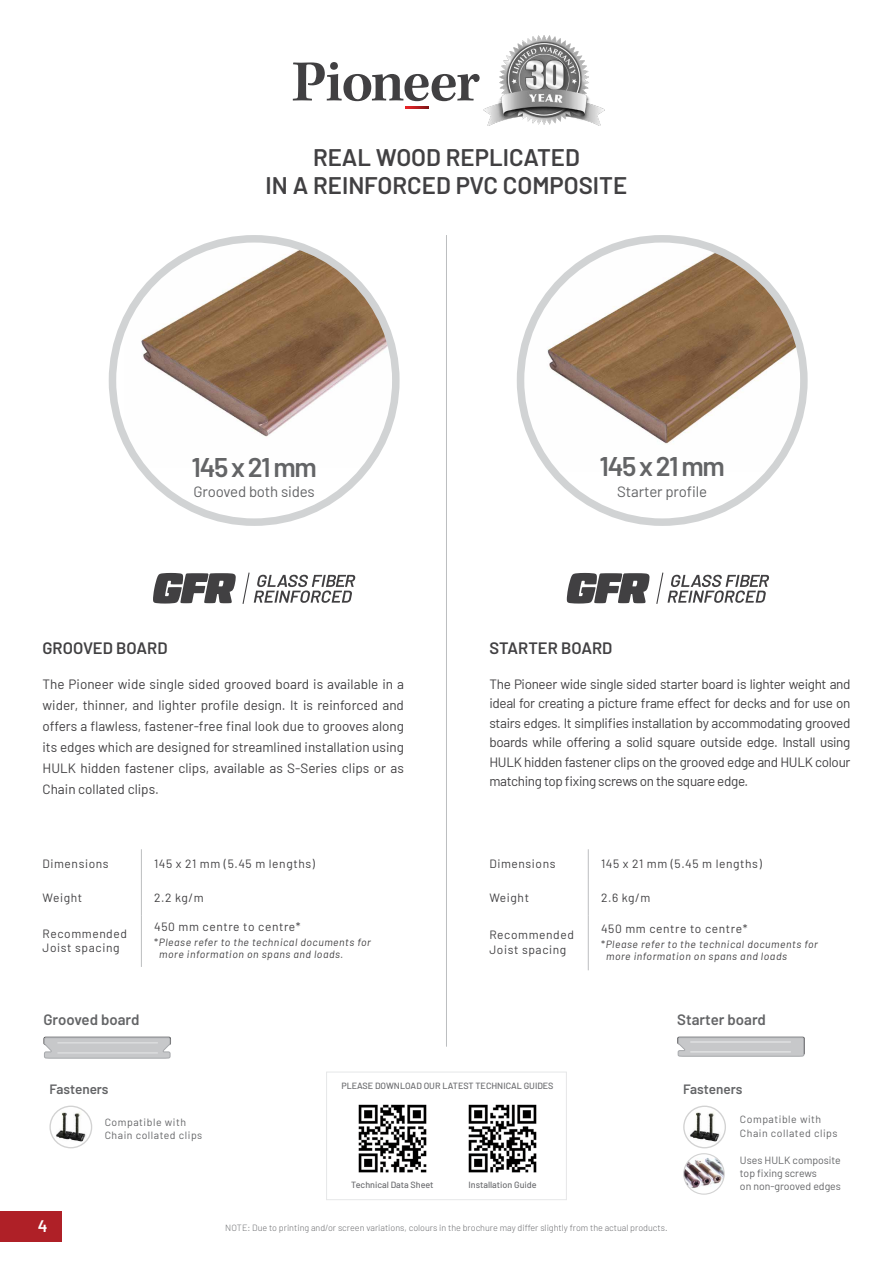
<style>
.page{position:relative;width:893px;height:1263px;background:#fff}
.page>*{position:absolute;margin:0;border:0;box-sizing:border-box;transform-origin:0 0}
.t1{font:600 27px "Barlow";letter-spacing:-.05em;color:#636466}
.t2{font:600 24px/28.2px "Barlow";color:#414042;text-align:center}
.t3{font:600 16.65px "Barlow";color:#fff}
.t4{font:600 16.5px "Barlow";color:#414042}
.t5{font:15px "Barlow";letter-spacing:-.01em;color:#636466}
.t6{font:600 15px "Barlow";color:#636466}
.t7{font:13.5px/19.5px "Barlow";letter-spacing:-.02em;color:#414042;text-align:justify}
.t8{font:600 13.5px "Barlow";color:#636466}
.t9{font:12px/14.4px "Barlow";letter-spacing:.05em;color:#414042}
.t10{font:italic 10.5px/12px "Barlow";letter-spacing:.05em;color:#414042}
.t11{font:10.5px/13.5px "Barlow";letter-spacing:.05em;color:#636466}
.t12{font:10.5px/12.6px "Barlow";color:#636466}
.t13{font:300 9px "Barlow";color:#6d6e71}
.t14{font:500 9px "Barlow";color:#6d6e71}
.s1{font-style:normal}
</style>
<div class="page">
<div style="left:0;top:1211px;width:62px;height:31px;background:#af2027"></div>
<img style="left:520px;top:239px;width:279px;height:233px">
<div style="left:517px;top:235px;width:291px;height:291px;border:8px solid #d1d3d4;border-radius:50%"></div>
<img style="left:124px;top:239px;width:267px;height:228px">
<div style="left:109px;top:235px;width:291px;height:291px;border:8px solid #d1d3d4;border-radius:50%"></div>
<svg style="left:567px;top:572px;width:202px;height:32px"></svg>
<hr style="left:588px;top:849px;width:1px;height:30px;background:#bcbec0">
<hr style="left:588px;top:879px;width:1px;height:36px;background:#bcbec0">
<hr style="left:588px;top:915px;width:1px;height:55px;background:#bcbec0">
<svg style="left:153px;top:573px;width:83px;height:30px"></svg>
<svg style="left:242px;top:572px;width:113px;height:32px"></svg>
<svg style="left:43px;top:1037px;width:128px;height:22px;background:#c5c6c8"></svg>
<hr style="left:58px;top:1042px;width:100px;height:1px;background:#e6e7e8">
<hr style="left:58px;top:1052px;width:100px;height:1px;background:#e6e7e8">
<hr style="left:141px;top:849px;width:1px;height:30px;background:#bcbec0">
<hr style="left:141px;top:879px;width:1px;height:36px;background:#bcbec0">
<hr style="left:141px;top:915px;width:1px;height:52px;background:#bcbec0">
<svg style="left:293px;top:62px;width:187px;height:39px"></svg>
<svg style="left:406px;top:106px;width:23px;height:3px"></svg>
<img style="left:484px;top:36px;width:120px;height:89px">
<hr style="left:446px;top:235px;width:1px;height:812px;background:#bcbec0">
<svg style="left:677px;top:1037px;width:128px;height:20px;background:#c4c5c7"></svg>
<hr style="left:691px;top:1041px;width:99px;height:1px;background:#e6e7e8">
<hr style="left:691px;top:1051px;width:99px;height:1px;background:#e6e7e8">
<img style="left:50px;top:1106px;width:42px;height:42px;border-radius:21px">
<div style="left:49px;top:1105px;width:43px;height:43px;border:1px solid #d2d2d2;border-radius:50%"></div>
<img style="left:684px;top:1106px;width:41px;height:42px;border-radius:21px">
<div style="left:683px;top:1105px;width:43px;height:43px;border:1px solid #d2d2d2;border-radius:50%"></div>
<img style="left:684px;top:1154px;width:40px;height:40px;border-radius:20px">
<div style="left:683px;top:1153px;width:42px;height:42px;border:1px solid #d2d2d2;border-radius:50%"></div>
<div style="left:326px;top:1072px;width:241px;height:128px;background:#fff;border:1px solid #e6e7e8"></div>
<img style="left:358px;top:1104px;width:69px;height:69px">
<img style="left:468px;top:1104px;width:69px;height:69px">
<h2 class="t2" style="left:266px;top:141px;width:363px">REAL WOOD REPLICATED<br>IN A REINFORCED PVC COMPOSITE</h2>
<h1 class="t1" style="left:192px;top:447px;width:127px">145 x 21 mm</h1>
<p class="t5" style="left:194px;top:481px;width:123px">Grooved both sides</p>
<p class="t4" style="left:43px;top:636px;width:127px">GROOVED BOARD</p>
<p class="t7" style="left:43px;top:673px;width:363px;line-height:21px">The Pioneer wide single sided grooved board is available in a wider, thinner, and lighter profile design. It is reinforced and offers a flawless, fastener-free final look due to grooves along its edges which are designed for streamlined installation using HULK hidden fastener clips, available as S-Series clips or as Chain collated clips.</p>
<p class="t9" style="left:43px;top:856px;width:68px">Dimensions</p>
<p class="t9" style="left:154px;top:856px;width:162px">145 x 21 mm (5.45 m lengths)</p>
<p class="t9" style="left:43px;top:889px;width:41px">Weight</p>
<p class="t9" style="left:154px;top:889px;width:51px">2.2 kg/m</p>
<p class="t9" style="left:43px;top:925px;width:86px">Recommended<br>Joist spacing</p>
<p class="t9" style="left:154px;top:919px;width:148px">450 mm centre to centre*</p>
<p class="t10" style="left:159px;top:936px;width:213px;text-indent:-5px"><span class="s1">*</span>Please refer to the technical documents for more information on spans and loads.</p>
<p class="t6" style="left:43px;top:1008px;width:98px">Grooved board</p>
<h1 class="t1" style="left:600px;top:447px;width:127px">145 x 21 mm</h1>
<p class="t5" style="left:617px;top:481px;width:91px">Starter profile</p>
<p class="t4" style="left:489px;top:636px;width:124px">STARTER BOARD</p>
<p class="t7" style="left:489px;top:673px;width:362px">The Pioneer wide single sided starter board is lighter weight and ideal for creating a picture frame effect for decks and for use on stairs edges. It simplifies installation by accommodating grooved boards while offering a solid square outside edge. Install using HULK hidden fastener clips on the grooved edge and HULK colour matching top fixing screws on the square edge.</p>
<p class="t9" style="left:489px;top:856px;width:68px">Dimensions</p>
<p class="t9" style="left:601px;top:856px;width:162px">145 x 21 mm (5.45 m lengths)</p>
<p class="t9" style="left:489px;top:889px;width:41px">Weight</p>
<p class="t9" style="left:601px;top:889px;width:51px">2.6 kg/m</p>
<p class="t9" style="left:489px;top:927px;width:86px">Recommended<br>Joist spacing</p>
<p class="t9" style="left:601px;top:921px;width:148px">450 mm centre to centre*</p>
<p class="t10" style="left:606px;top:937px;width:213px;text-indent:-5px"><span class="s1">*</span>Please refer to the technical documents for more information on spans and loads</p>
<p class="t6" style="left:677px;top:1008px;width:90px">Starter board</p>
<p class="t8" style="left:49px;top:1079px;width:61px">Fasteners</p>
<p class="t11" style="left:105px;top:1114px;width:99px">Compatible with<br>Chain collated clips</p>
<p class="t3" style="left:38px;top:1213px;width:11px">4</p>
<p class="t14" style="left:341px;top:1079px;width:214px">PLEASE DOWNLOAD OUR LATEST TECHNICAL GUIDES</p>
<p class="t14" style="left:351px;top:1178px;width:84px">Technical Data Sheet</p>
<p class="t14" style="left:468px;top:1178px;width:70px">Installation Guide</p>
<p class="t13" style="left:225px;top:1222px;width:444px">NOTE: Due to printing and/or screen variations, colours in the brochure may differ slightly from the actual products.</p>
<p class="t8" style="left:683px;top:1079px;width:61px">Fasteners</p>
<p class="t11" style="left:740px;top:1112px;width:99px">Compatible with<br>Chain collated clips</p>
<p class="t12" style="left:740px;top:1153px;width:102px">Uses HULK composite top fixing screws<br>on non-grooved edges</p>
</div>
